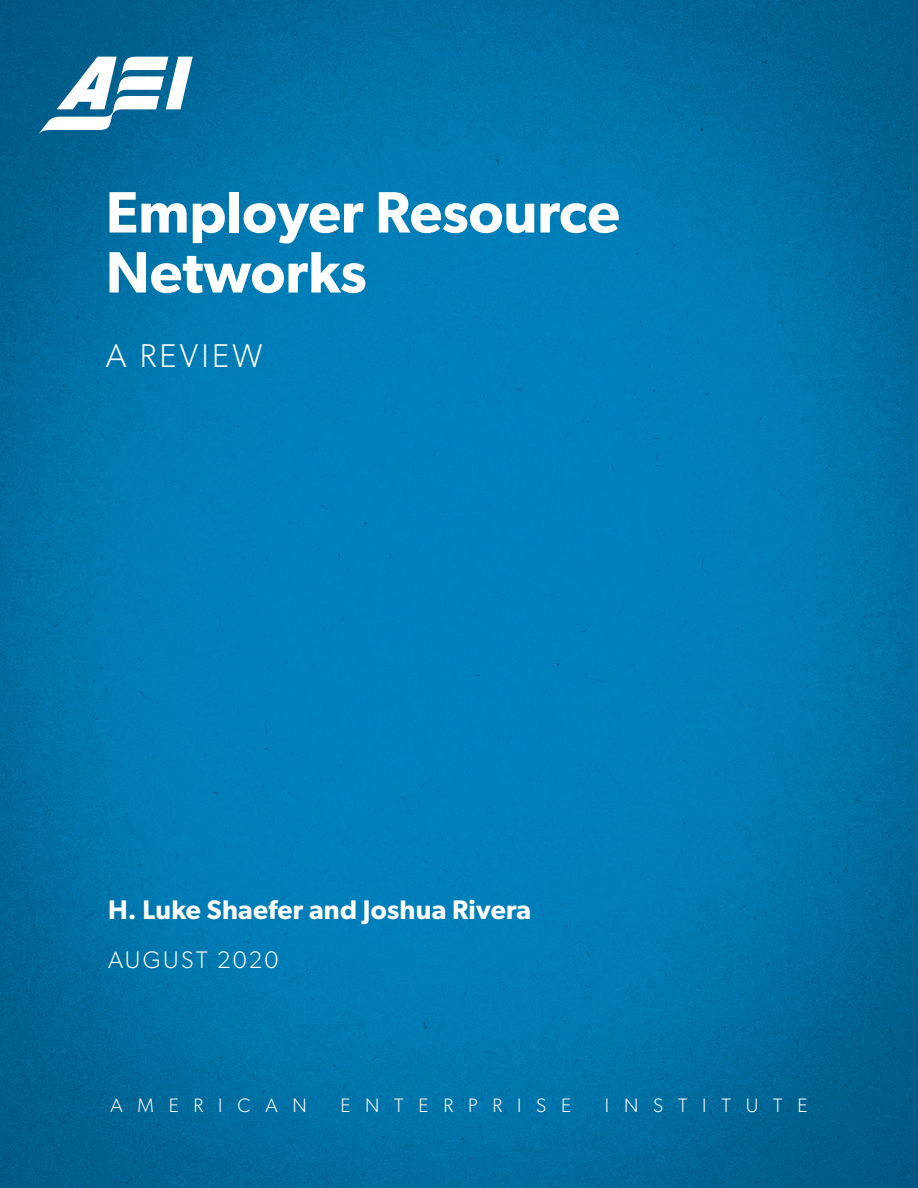
<style>
.page{position:relative;width:918px;height:1188px;background:#fff}
.page>*{position:absolute;margin:0;border:0;box-sizing:border-box;transform-origin:0 0}
.Title_Page_Main_Titl{font:600 58.5px/60px "Gibson";color:#fff}
.Title_page_subtitle{font:300 33px "Gibson";letter-spacing:.1em;color:#fff}
.Title_page_author{font:600 27px "Gibson";letter-spacing:.01em;color:#fff}
.t1{font:300 24px "Gibson";letter-spacing:.1em;color:#fff}
.t2{font:300 19.5px "Gibson";letter-spacing:.76em;color:#fff}
</style>
<div class="page">
<img style="left:0;top:0;width:918px;height:1188px">
<svg style="left:38px;top:57px;width:155px;height:77px"></svg>
<p class="Title_Page_Main_Titl" style="left:106px;top:181px;width:516px">Employer Resource<br>Networks</p>
<p class="Title_page_subtitle" style="left:106px;top:336px;width:158px">A REVIEW</p>
<p class="Title_page_author" style="left:108px;top:894px;width:425px">H. Luke Shaefer and Joshua Rivera</p>
<p class="t1" style="left:108px;top:946px;width:172px">AUGUST 2020</p>
<p class="t2" style="left:110px;top:1093px;width:198px">AMERICAN</p>
<p class="t2" style="left:340px;top:1093px;width:233px">ENTERPRISE</p>
<p class="t2" style="left:605px;top:1093px;width:204px">INSTITUTE</p>
</div>
